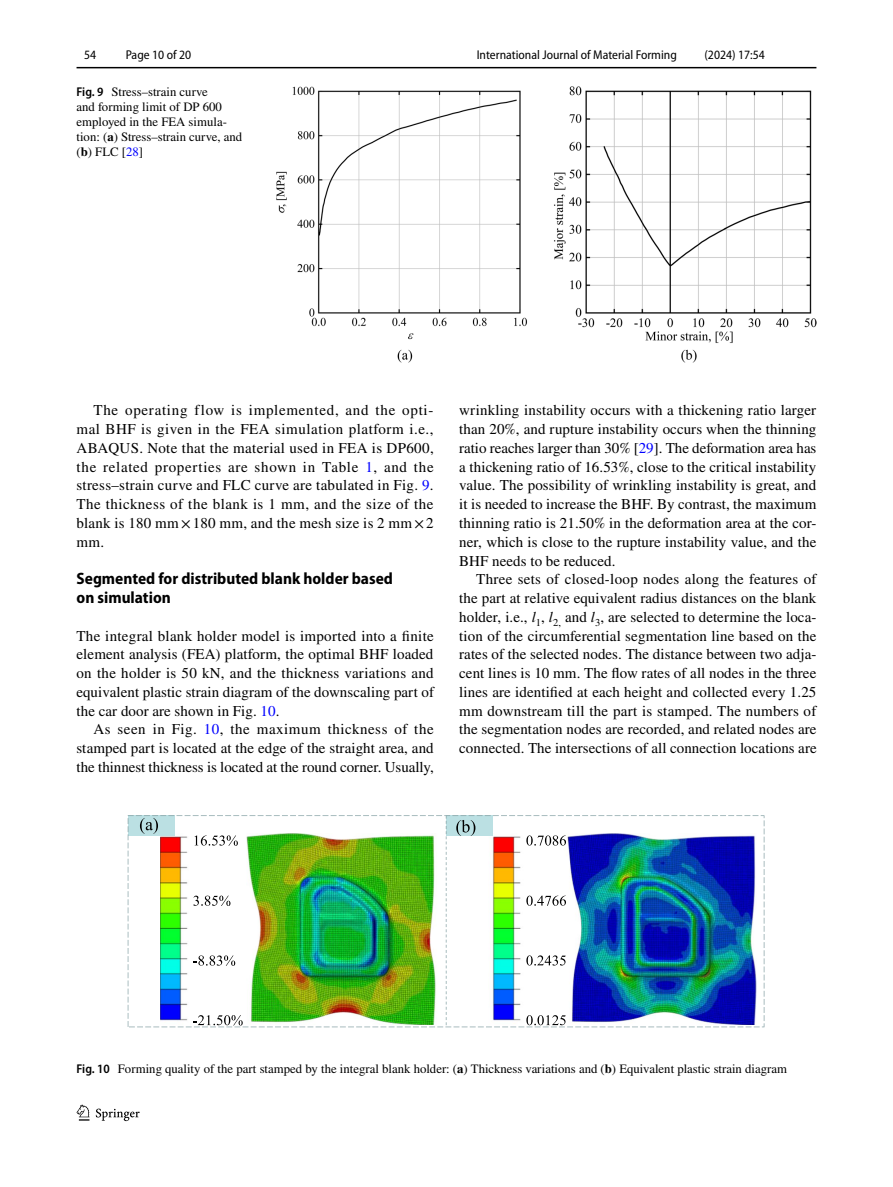
<style>
.page{position:relative;width:893px;height:1187px;background:#fff}
.page>*{position:absolute;margin:0;border:0;box-sizing:border-box;transform-origin:0 0}
.t1{font:700 semi-condensed 16.5px/18.8px "Myriad Pro";color:#000}
.t2{font:15px/18.8px "STIX";letter-spacing:.005em;color:#000;text-align:justify}
.t3{font:12.75px/15px "STIX";color:#000}
.t4{font:semi-condensed 12.75px "Myriad Pro";color:#000}
.s1{font-family:"Myriad Pro";font-weight:600;font-stretch:semi-condensed}
.s2{font-weight:700}
.s3{color:#00f}
.s4{font-style:italic}
</style>
<div class="page">
<hr style="left:77px;top:67px;width:739px;height:1px;background:#000">
<svg style="left:77px;top:1104px;width:12px;height:16px"></svg>
<svg style="left:96px;top:1108px;width:44px;height:12px"></svg>
<img style="left:276px;top:87px;width:540px;height:276px">
<img style="left:128px;top:815px;width:636px;height:212px">
<svg style="left:194px;top:835px;width:44px;height:10px"></svg>
<svg style="left:193px;top:895px;width:37px;height:10px"></svg>
<svg style="left:193px;top:1015px;width:50px;height:10px"></svg>
<svg style="left:193px;top:955px;width:42px;height:10px"></svg>
<svg style="left:140px;top:817px;width:18px;height:16px"></svg>
<svg style="left:456px;top:819px;width:19px;height:17px"></svg>
<svg style="left:526px;top:835px;width:40px;height:10px"></svg>
<svg style="left:526px;top:895px;width:40px;height:10px"></svg>
<svg style="left:526px;top:1015px;width:40px;height:10px"></svg>
<svg style="left:526px;top:955px;width:40px;height:10px"></svg>
<p class="t4" style="left:84px;top:48px;width:14px">54</p>
<p class="t4" style="left:126px;top:48px;width:67px">Page 10 of 20</p>
<p class="t4" style="left:477px;top:48px;width:202px">International Journal of Material Forming</p>
<p class="t4" style="left:704px;top:48px;width:62px">(2024) 17:54</p>
<p class="t3" style="left:77px;top:85px;width:167px"><span class="s1">Fig. 9</span> Stress–strain curve<br>and forming limit of DP 600 employed in the FEA simula&shy;tion: (<span class="s2">a</span>) Stress–strain curve, and (<span class="s2">b</span>) FLC [<span class="s3">28</span>]</p>
<p class="t2" style="left:77px;top:402px;width:359px;text-indent:17px">The operating flow is implemented, and the opti&shy;mal BHF is given in the FEA simulation platform i.e., ABAQUS. Note that the material used in FEA is DP600, the related properties are shown in Table <span class="s3">1</span>, and the stress–strain curve and FLC curve are tabulated in Fig. <span class="s3">9</span>.<br>The thickness of the blank is 1 mm, and the size of the blank is 180 mm×180 mm, and the mesh size is 2 mm×2 mm.</p>
<p class="t1" style="left:77px;top:569px;width:318px">Segmented for distributed blank holder based on simulation</p>
<p class="t2" style="left:77px;top:627px;width:359px">The integral blank holder model is imported into a finite element analysis (FEA) platform, the optimal BHF loaded on the holder is 50 kN, and the thickness variations and equivalent plastic strain diagram of the downscaling part of the car door are shown in Fig. <span class="s3">10</span>.</p>
<p class="t2" style="left:77px;top:721px;width:359px;text-indent:17px">As seen in Fig. <span class="s3">10</span>, the maximum thickness of the stamped part is located at the edge of the straight area, and the thinnest thickness is located at the round corner. Usually,</p>
<p class="t2" style="left:459px;top:402px;width:359px">wrinkling instability occurs with a thickening ratio larger than 20%, and rupture instability occurs when the thinning ratio reaches larger than 30% [<span class="s3">29</span>]. The deformation area has a thickening ratio of 16.53%, close to the critical instability value. The possibility of wrinkling instability is great, and it is needed to increase the BHF. By contrast, the maximum thinning ratio is 21.50% in the deformation area at the cor&shy;ner, which is close to the rupture instability value, and the BHF needs to be reduced.</p>
<p class="t2" style="left:459px;top:571px;width:359px;text-indent:17px">Three sets of closed-loop nodes along the features of the part at relative equivalent radius distances on the blank holder, i.e., <span class="s4">l</span><sub>1</sub>, <span class="s4">l</span><sub>2,</sub> and <span class="s4">l</span><sub>3</sub>, are selected to determine the loca&shy;tion of the circumferential segmentation line based on the rates of the selected nodes. The distance between two adja&shy;cent lines is 10 mm. The flow rates of all nodes in the three lines are identified at each height and collected every 1.25 mm downstream till the part is stamped. The numbers of the segmentation nodes are recorded, and related nodes are connected. The intersections of all connection locations are</p>
<p class="t3" style="left:77px;top:1061px;width:712px"><span class="s1">Fig. 10</span> Forming quality of the part stamped by the integral blank holder: (<span class="s2">a</span>) Thickness variations and (<span class="s2">b</span>) Equivalent plastic strain diagram</p>
</div>
